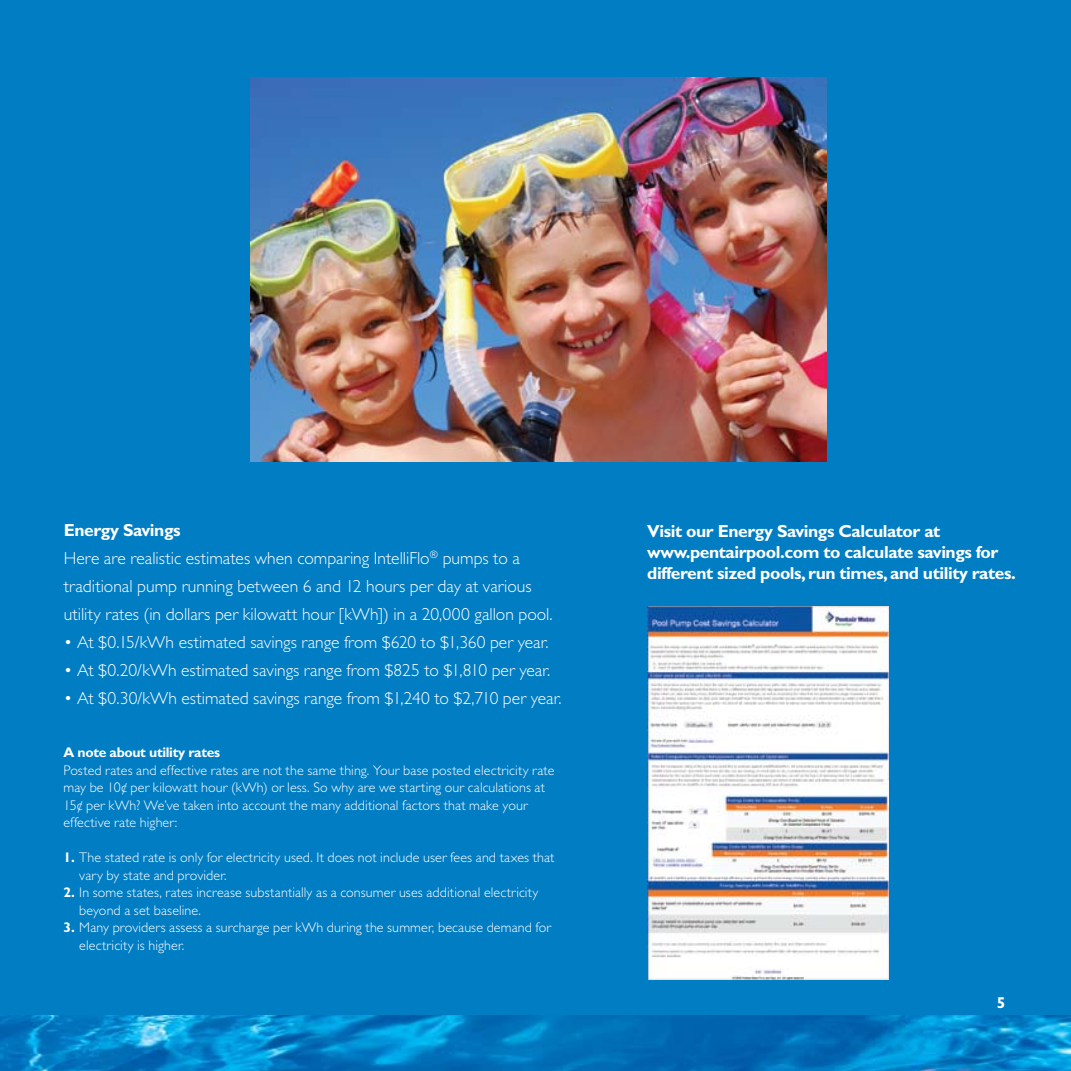
<style>
.page{position:relative;width:1071px;height:1071px;background:#fff}
.page>*{position:absolute;margin:0;border:0;box-sizing:border-box;transform-origin:0 0}
.t1{font:300 17.5px/28px "Gill Sans Std";color:#fff}
.t2{font:700 17.5px/21px "Gill Sans Std";letter-spacing:-.025em;color:#fff}
.t3{font:700 15.75px "Gill Sans Std";color:#fff}
.t4{font:300 14px/17.5px "Gill Sans Std";letter-spacing:.01em;color:#fff}
.t5{font:700 14px "Gill Sans Std";letter-spacing:-.025em;color:#fff}
.s1{font-weight:700}
</style>
<div class="page">
<div style="left:0;top:0;width:1071px;height:1024px;background:#007dc3"></div>
<img style="left:0;top:1016px;width:1071px;height:55px">
<img style="left:250px;top:77px;width:576px;height:385px">
<img style="left:648px;top:606px;width:241px;height:373px">
<p class="t1" style="left:64px;top:516px;width:490px"><span class="s1">Energy Savings<br></span>Here are realistic estimates when comparing IntelliFlo<sup>®</sup> pumps to a traditional pump running between 6 and 12 hours per day at various utility rates (in dollars per kilowatt hour [kWh]) in a 20,000 gallon pool.</p>
<p class="t1" style="left:64px;top:628px;width:486px">• At $0.15/kWh estimated savings range from $620 to $1,360 per year.</p>
<p class="t1" style="left:64px;top:656px;width:488px">• At $0.20/kWh estimated savings range from $825 to $1,810 per year.</p>
<p class="t1" style="left:64px;top:684px;width:499px">• At $0.30/kWh estimated savings range from $1,240 to $2,710 per year.</p>
<p class="t5" style="left:63px;top:744px;width:158px">A note about utility rates</p>
<p class="t4" style="left:63px;top:762px;width:492px">Posted rates and effective rates are not the same thing. Your base posted electricity rate may be 10¢ per kilowatt hour (kWh) or less. So why are we starting our calculations at 15¢ per kWh? We’ve taken into account the many additional factors that make your effective rate higher:</p>
<p class="t4" style="left:79px;top:849px;width:477px;text-indent:-16px"><span class="s1">1.</span> The stated rate is only for electricity used. It does not include user fees and taxes that vary by state and provider.</p>
<p class="t4" style="left:79px;top:884px;width:461px;text-indent:-16px"><span class="s1">2.</span> In some states, rates increase substantially as a consumer uses additional electricity beyond a set baseline.</p>
<p class="t4" style="left:79px;top:919px;width:474px;text-indent:-16px"><span class="s1">3.</span> Many providers assess a surcharge per kWh during the summer, because demand for electricity is higher.</p>
<p class="t2" style="left:647px;top:520px;width:370px">Visit our Energy Savings Calculator at www.pentairpool.com to calculate savings for different sized pools, run times, and utility rates.</p>
<p class="t3" style="left:997px;top:994px;width:10px">5</p>
</div>
